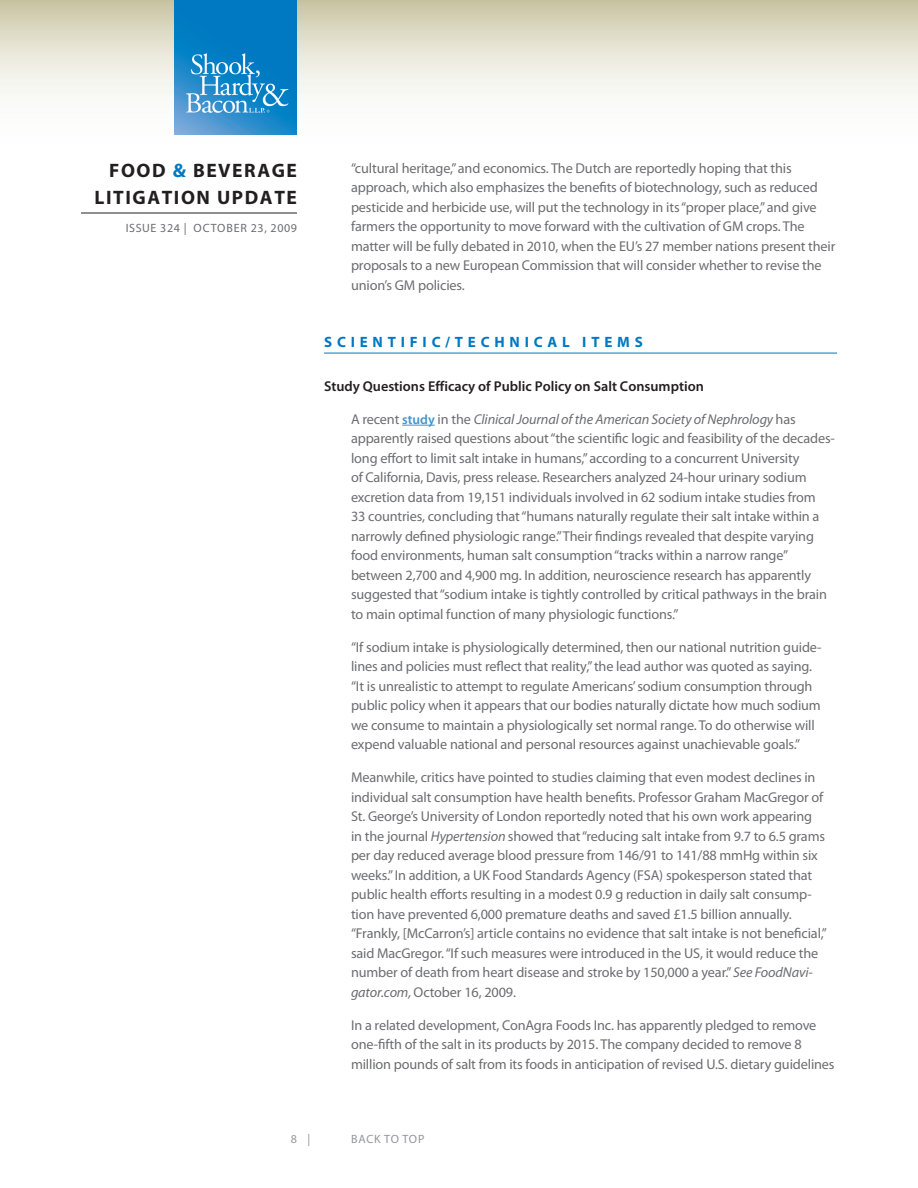
<style>
.page{position:relative;width:918px;height:1188px;background:#fff}
.page>*{position:absolute;margin:0;border:0;box-sizing:border-box;transform-origin:0 0}
.t1{font:700 19.5px/27px "Myriad Pro";letter-spacing:.08em;color:#231f20;text-align:right}
.Head{font:700 15px "Myriad Pro";letter-spacing:.32em;color:#0079c2}
.Body{font:14.25px/19.5px "Myriad Pro";letter-spacing:-.01em;color:#6c6d70}
.Subhead{font:600 14.25px "Myriad Pro";color:#231f20}
.t2{font:12px "Myriad Pro";letter-spacing:.05em;color:#6c6d70}
.t3{font:12px "Myriad Pro";letter-spacing:.06em;color:#939598}
.s1{color:#0079c2}
.s2{font-weight:600;font-size:13.5px;color:#4393cf}
.s3{font-style:italic}
</style>
<div class="page">
<svg style="left:0;top:0;width:918px;height:135px"></svg>
<hr style="left:81px;top:213px;width:216px;height:1px;background:#231f20">
<img style="left:175px;top:0;width:122px;height:135px">
<hr style="left:324px;top:353px;width:513px;height:1px;background:#0079c2">
<hr style="left:402px;top:425px;width:33px;height:1px;background:#4393cf">
<h1 class="t1" style="left:94px;top:156px;width:204px">FOOD <span class="s1">&amp;</span> BEVERAGE<br>LITIGATION UPDATE</h1>
<p class="t2" style="left:126px;top:221px;width:173px">ISSUE 324 | OCTOBER 23, 2009</p>
<p class="Body" style="left:351px;top:158px;width:486px">“cultural heritage,” and economics. The Dutch are reportedly hoping that this approach, which also emphasizes the benefits of biotechnology, such as reduced pesticide and herbicide use, will put the technology in its “proper place,” and give farmers the opportunity to move forward with the cultivation of GM crops. The matter will be fully debated in 2010, when the EU’s 27 member nations present their proposals to a new European Commission that will consider whether to revise the union’s GM policies.</p>
<p class="Head" style="left:324px;top:332px;width:320px">SCIENTIFIC/TECHNICAL ITEMS</p>
<p class="Subhead" style="left:324px;top:377px;width:381px">Study Questions Efficacy of Public Policy on Salt Consumption</p>
<p class="Body" style="left:351px;top:409px;width:486px">A recent <span class="s2">study</span> in the <span class="s3">Clinical Journal of the American Society of Nephrology</span> has apparently raised questions about “the scientific logic and feasibility of the decades&shy;long effort to limit salt intake in humans,” according to a concurrent University<br>of California, Davis, press release. Researchers analyzed 24-hour urinary sodium excretion data from 19,151 individuals involved in 62 sodium intake studies from<br>33 countries, concluding that “humans naturally regulate their salt intake within a narrowly defined physiologic range.” Their findings revealed that despite varying food environments, human salt consumption “tracks within a narrow range” between 2,700 and 4,900 mg. In addition, neuroscience research has apparently suggested that “sodium intake is tightly controlled by critical pathways in the brain to main optimal function of many physiologic functions.”</p>
<p class="Body" style="left:351px;top:637px;width:472px">“If sodium intake is physiologically determined, then our national nutrition guide&shy;lines and policies must reflect that reality,” the lead author was quoted as saying. “It is unrealistic to attempt to regulate Americans’ sodium consumption through public policy when it appears that our bodies naturally dictate how much sodium we consume to maintain a physiologically set normal range. To do otherwise will expend valuable national and personal resources against unachievable goals.”</p>
<p class="Body" style="left:351px;top:768px;width:478px">Meanwhile, critics have pointed to studies claiming that even modest declines in individual salt consumption have health benefits. Professor Graham MacGregor of St. George’s University of London reportedly noted that his own work appearing<br>in the journal <span class="s3">Hypertension</span> showed that “reducing salt intake from 9.7 to 6.5 grams per day reduced average blood pressure from 146/91 to 141/88 mmHg within six weeks.” In addition, a UK Food Standards Agency (FSA) spokesperson stated that public health efforts resulting in a modest 0.9 g reduction in daily salt consump&shy;tion have prevented 6,000 premature deaths and saved £1.5 billion annually. “Frankly, [McCarron’s] article contains no evidence that salt intake is not beneficial,” said MacGregor. “If such measures were introduced in the US, it would reduce the number of death from heart disease and stroke by 150,000 a year.” <span class="s3">See FoodNavi&shy;gator.com,</span> October 16, 2009.</p>
<p class="Body" style="left:351px;top:1015px;width:485px">In a related development, ConAgra Foods Inc. has apparently pledged to remove one-fifth of the salt in its products by 2015. The company decided to remove 8 million pounds of salt from its foods in anticipation of revised U.S. dietary guidelines</p>
<p class="t3" style="left:291px;top:1132px;width:21px">8 |</p>
<p class="t3" style="left:351px;top:1132px;width:75px">BACK TO TOP</p>
</div>
